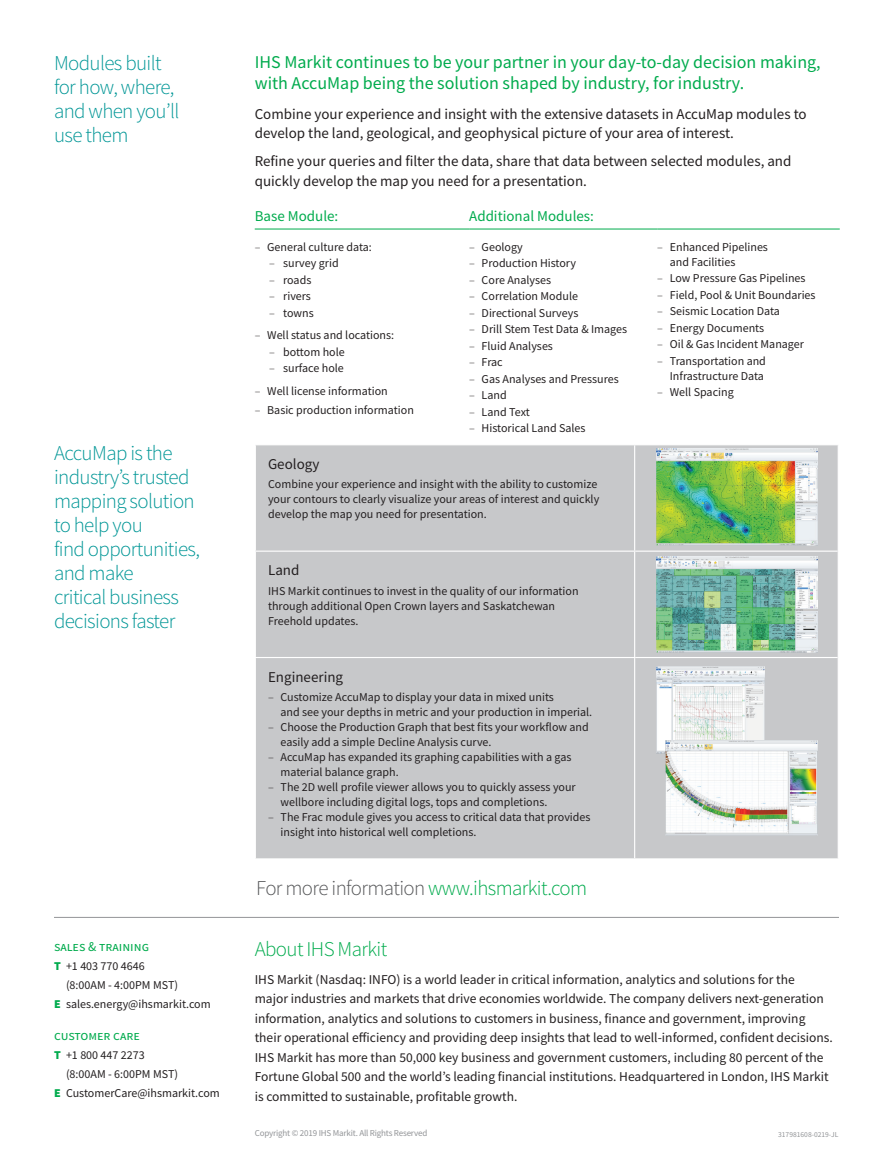
<style>
.page{position:relative;width:893px;height:1170px;background:#fff}
.page>*{position:absolute;margin:0;border:0;box-sizing:border-box;transform-origin:0 0}
.t1{font:300 21px/24px "Source Sans Pro";letter-spacing:-.03em;color:#009696}
.t2{font:300 21px "Source Sans Pro";letter-spacing:-.03em;color:#57585a}
.t3{font:300 21px "Source Sans Pro";letter-spacing:-.03em;color:#00ab4d}
.t4{font:18px/21px "Source Sans Pro";color:#00ab4d}
.t5{font:15px/19.5px "Source Sans Pro";color:#231f20}
.t6{font:15px "Source Sans Pro";color:#00ab4d}
.t7{font:13.5px/19.5px "Source Sans Pro";color:#231f20}
.t8{font:13.5px "Source Sans Pro";color:#00ab4d}
.t9{font:12px/16.5px "Source Sans Pro";color:#231f20}
.t10{font:9px "Source Sans Pro";letter-spacing:-.02em;color:#939598}
.t11{font:7.5px "Source Sans Pro";color:#939598}
.s1{font-weight:900;color:#00ab4d}
.s2{font-weight:300}
.s3{color:#00ab4d}
</style>
<div class="page">
<hr style="left:54px;top:917px;width:785px;height:1px;background:#939598">
<hr style="left:255px;top:229px;width:214px;height:1px;background:#00ab4d">
<hr style="left:469px;top:229px;width:188px;height:1px;background:#00ab4d">
<hr style="left:657px;top:229px;width:183px;height:1px;background:#00ab4d">
<div style="left:256px;top:445px;width:582px;height:413px;background:#c7c8ca"></div>
<hr style="left:255px;top:550px;width:380px;height:1px;background:#fff">
<hr style="left:255px;top:657px;width:380px;height:1px;background:#fff">
<hr style="left:634px;top:445px;width:1px;height:105px;background:#fff">
<hr style="left:634px;top:551px;width:1px;height:106px;background:#fff">
<hr style="left:634px;top:658px;width:1px;height:200px;background:#fff">
<hr style="left:635px;top:550px;width:203px;height:1px;background:#fff">
<hr style="left:635px;top:657px;width:203px;height:1px;background:#fff">
<img style="left:656px;top:448px;width:162px;height:97px">
<img style="left:656px;top:556px;width:162px;height:96px">
<img style="left:656px;top:666px;width:109px;height:87px">
<img style="left:665px;top:740px;width:153px;height:95px">
<h1 class="t1" style="left:54px;top:51px;width:127px">Modules built for how, where, and when you’ll use them</h1>
<h1 class="t1" style="left:54px;top:441px;width:148px">AccuMap is the industry’s trusted mapping solution to help you<br>find opportunities, and make<br>critical business decisions faster</h1>
<p class="t8" style="left:54px;top:938px;width:97px">sales &amp; training</p>
<p class="t9" style="left:54px;top:957px;width:92px"><span class="s1">T</span> +1 403 770 4646</p>
<p class="t9" style="left:66px;top:976px;width:114px">(8:00AM - 4:00PM MST)</p>
<p class="t9" style="left:54px;top:995px;width:158px"><span class="s1">E</span> sales.energy@ihsmarkit.com</p>
<p class="t8" style="left:54px;top:1026px;width:87px">customer care</p>
<p class="t9" style="left:54px;top:1046px;width:92px"><span class="s1">T</span> +1 800 447 2273</p>
<p class="t9" style="left:66px;top:1065px;width:114px">(8:00AM - 6:00PM MST)</p>
<p class="t9" style="left:54px;top:1084px;width:167px"><span class="s1">E</span> CustomerCare@ihsmarkit.com</p>
<h2 class="t4" style="left:255px;top:51px;width:567px">IHS Markit continues to be your partner in your day-to-day decision making, with AccuMap being the solution shaped by industry, for industry.</h2>
<p class="t5" style="left:255px;top:104px;width:553px">Combine your experience and insight with the extensive datasets in AccuMap modules to develop the land, geological, and geophysical picture of your area of interest.</p>
<p class="t5" style="left:255px;top:151px;width:538px">Refine your queries and filter the data, share that data between selected modules, and quickly develop the map you need for a presentation.</p>
<p class="t6" style="left:255px;top:206px;width:85px">Base Module:</p>
<p class="t6" style="left:469px;top:206px;width:126px">Additional Modules:</p>
<p class="t9" style="left:269px;top:238px;width:104px;text-indent:-14px"><span class="s2">‒</span> General culture data: <span class="s2">‒</span> survey grid<br><span class="s2">‒</span> roads<br><span class="s2">‒</span> rivers<br><span class="s2">‒</span> towns</p>
<p class="t9" style="left:269px;top:327px;width:126px;text-indent:-14px"><span class="s2">‒</span> Well status and locations: <span class="s2">‒</span> bottom hole<br><span class="s2">‒</span> surface hole</p>
<p class="t9" style="left:255px;top:381px;width:161px;line-height:19.5px"><span class="s2">‒</span> Well license information<br><span class="s2">‒</span> Basic production information</p>
<p class="t9" style="left:469px;top:238px;width:159px"><span class="s2">‒</span> Geology<br><span class="s2">‒</span> Production History<br><span class="s2">‒</span> Core Analyses<br><span class="s2">‒</span> Correlation Module<br><span class="s2">‒</span> Directional Surveys<br><span class="s2">‒</span> Drill Stem Test Data &amp; Images <span class="s2">‒</span> Fluid Analyses<br><span class="s2">‒</span> Frac<br><span class="s2">‒</span> Gas Analyses and Pressures <span class="s2">‒</span> Land<br><span class="s2">‒</span> Land Text<br><span class="s2">‒</span> Historical Land Sales</p>
<p class="t9" style="left:670px;top:239px;width:100px;line-height:15px;text-indent:-13px"><span class="s2">‒</span> Enhanced Pipelines and Facilities</p>
<p class="t9" style="left:657px;top:270px;width:160px"><span class="s2">‒</span> Low Pressure Gas Pipelines<br><span class="s2">‒</span> Field, Pool &amp; Unit Boundaries <span class="s2">‒</span> Seismic Location Data<br><span class="s2">‒</span> Energy Documents<br><span class="s2">‒</span> Oil &amp; Gas Incident Manager<br><span class="s2">‒</span> Transportation and</p>
<p class="t9" style="left:657px;top:367px;width:108px;text-indent:13px">Infrastructure Data <span class="s2">‒</span> Well Spacing</p>
<p class="t5" style="left:268px;top:454px;width:53px">Geology</p>
<p class="t9" style="left:268px;top:476px;width:333px;line-height:15px">Combine your experience and insight with the ability to customize your contours to clearly visualize your areas of interest and quickly develop the map you need for presentation.</p>
<p class="t5" style="left:268px;top:560px;width:33px">Land</p>
<p class="t9" style="left:268px;top:583px;width:312px;line-height:15px">IHS Markit continues to invest in the quality of our information through additional Open Crown layers and Saskatchewan<br>Freehold updates.</p>
<p class="t5" style="left:268px;top:666px;width:77px">Engineering</p>
<p class="t9" style="left:268px;top:688px;width:287px"><span class="s2">‒</span> Customize AccuMap to display your data in mixed units</p>
<p class="t9" style="left:281px;top:703px;width:313px">and see your depths in metric and your production in imperial.</p>
<p class="t9" style="left:268px;top:718px;width:322px"><span class="s2">‒</span> Choose the Production Graph that best fits your workflow and</p>
<p class="t9" style="left:281px;top:733px;width:212px">easily add a simple Decline Analysis curve.</p>
<p class="t9" style="left:268px;top:748px;width:305px"><span class="s2">‒</span> AccuMap has expanded its graphing capabilities with a gas</p>
<p class="t9" style="left:281px;top:763px;width:120px">material balance graph.</p>
<p class="t9" style="left:268px;top:778px;width:309px"><span class="s2">‒</span> The 2D well profile viewer allows you to quickly assess your</p>
<p class="t9" style="left:281px;top:793px;width:268px">wellbore including digital logs, tops and completions.</p>
<p class="t9" style="left:268px;top:808px;width:324px"><span class="s2">‒</span> The Frac module gives you access to critical data that provides</p>
<p class="t9" style="left:281px;top:823px;width:197px">insight into historical well completions.</p>
<h1 class="t2" style="left:256px;top:874px;width:332px">For more information <span class="s3">www.ihsmarkit.com</span></h1>
<h1 class="t3" style="left:255px;top:935px;width:134px">About IHS Markit</h1>
<p class="t7" style="left:255px;top:969px;width:580px">IHS Markit (Nasdaq: INFO) is a world leader in critical information, analytics and solutions for the<br>major industries and markets that drive economies worldwide. The company delivers next-generation information, analytics and solutions to customers in business, finance and government, improving their operational efficiency and providing deep insights that lead to well-informed, confident decisions.<br>IHS Markit has more than 50,000 key business and government customers, including 80 percent of the Fortune Global 500 and the world’s leading financial institutions. Headquartered in London, IHS Markit is committed to sustainable, profitable growth.</p>
<p class="t10" style="left:255px;top:1127px;width:174px">Copyright © 2019 IHS Markit. All Rights Reserved</p>
<p class="t11" style="left:778px;top:1129px;width:62px">317981608-0219-JL</p>
</div>
